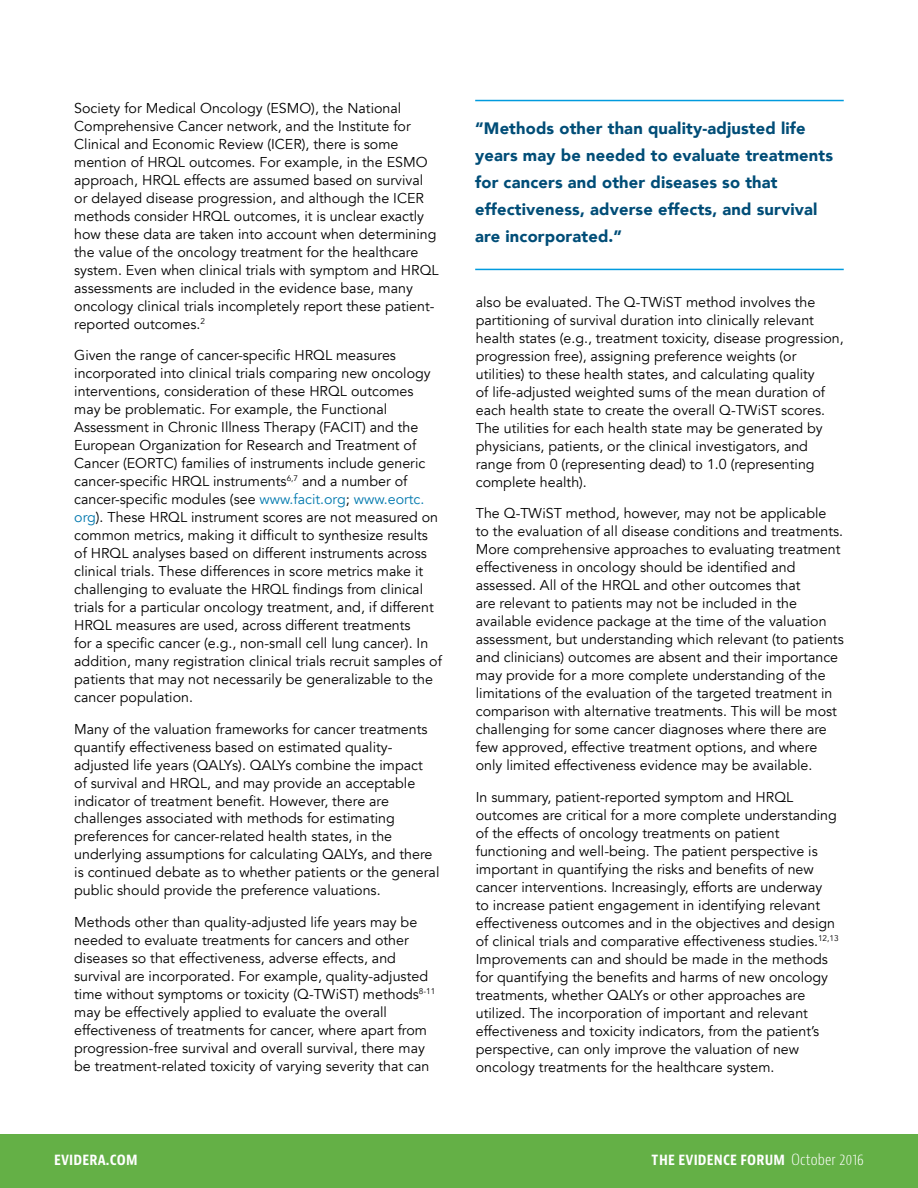
<style>
.page{position:relative;width:918px;height:1188px;background:#fff}
.page>*{position:absolute;margin:0;border:0;box-sizing:border-box;transform-origin:0 0}
.t1{font:900 16.5px/27px "Avenir";letter-spacing:.01em;color:#004d77}
.t2{font:700 condensed 15px "Bernino Sans";letter-spacing:.01em;color:#fff}
.t3{font:14.25px/18px "Avenir";color:#000}
.s1{color:#0078ae}
.s2{font-weight:300}
</style>
<div class="page">
<div style="left:0;top:1134px;width:918px;height:54px;background:#64b046"></div>
<hr style="left:475px;top:100px;width:369px;height:1px;background:#009bde">
<hr style="left:475px;top:269px;width:369px;height:1px;background:#009bde">
<p class="t3" style="left:74px;top:99px;width:366px">Society for Medical Oncology (ESMO), the National Comprehensive Cancer network, and the Institute for Clinical and Economic Review (ICER), there is some mention of HRQL outcomes. For example, in the ESMO approach, HRQL effects are assumed based on survival or delayed disease progression, and although the ICER methods consider HRQL outcomes, it is unclear exactly how these data are taken into account when determining the value of the oncology treatment for the healthcare system. Even when clinical trials with symptom and HRQL assessments are included in the evidence base, many oncology clinical trials incompletely report these patient&shy;reported outcomes.<sup>2</sup></p>
<p class="t3" style="left:74px;top:346px;width:369px">Given the range of cancer-specific HRQL measures incorporated into clinical trials comparing new oncology interventions, consideration of these HRQL outcomes may be problematic. For example, the Functional Assessment in Chronic Illness Therapy (FACIT) and the European Organization for Research and Treatment of Cancer (EORTC) families of instruments include generic cancer-specific HRQL instruments<sup>6,7</sup> and a number of cancer-specific modules (see <span class="s1">www.facit.org</span>; <span class="s1">www.eortc. org</span>). These HRQL instrument scores are not measured on common metrics, making it difficult to synthesize results of HRQL analyses based on different instruments across clinical trials. These differences in score metrics make it challenging to evaluate the HRQL findings from clinical trials for a particular oncology treatment, and, if different HRQL measures are used, across different treatments<br>for a specific cancer (e.g., non-small cell lung cancer). In addition, many registration clinical trials recruit samples of patients that may not necessarily be generalizable to the cancer population.</p>
<p class="t3" style="left:74px;top:720px;width:367px">Many of the valuation frameworks for cancer treatments quantify effectiveness based on estimated quality&shy;adjusted life years (QALYs). QALYs combine the impact<br>of survival and HRQL, and may provide an acceptable indicator of treatment benefit. However, there are challenges associated with methods for estimating preferences for cancer-related health states, in the underlying assumptions for calculating QALYs, and there is continued debate as to whether patients or the general public should provide the preference valuations.</p>
<p class="t3" style="left:74px;top:913px;width:363px">Methods other than quality-adjusted life years may be needed to evaluate treatments for cancers and other diseases so that effectiveness, adverse effects, and survival are incorporated. For example, quality-adjusted time without symptoms or toxicity (Q-TWiST) methods<sup>8-11 </sup>may be effectively applied to evaluate the overall effectiveness of treatments for cancer, where apart from progression-free survival and overall survival, there may be treatment-related toxicity of varying severity that can</p>
<p class="t1" style="left:475px;top:114px;width:359px">“Methods other than quality-adjusted life years may be needed to evaluate treatments for cancers and other diseases so that effectiveness, adverse effects, and survival are incorporated.”</p>
<p class="t3" style="left:476px;top:293px;width:369px">also be evaluated. The Q-TWiST method involves the partitioning of survival duration into clinically relevant health states (e.g., treatment toxicity, disease progression, progression free), assigning preference weights (or utilities) to these health states, and calculating quality<br>of life-adjusted weighted sums of the mean duration of each health state to create the overall Q-TWiST scores.<br>The utilities for each health state may be generated by physicians, patients, or the clinical investigators, and range from 0 (representing dead) to 1.0 (representing complete health).</p>
<p class="t3" style="left:476px;top:505px;width:369px">The Q-TWiST method, however, may not be applicable<br>to the evaluation of all disease conditions and treatments.<br>More comprehensive approaches to evaluating treatment effectiveness in oncology should be identified and assessed. All of the HRQL and other outcomes that<br>are relevant to patients may not be included in the available evidence package at the time of the valuation assessment, but understanding which relevant (to patients and clinicians) outcomes are absent and their importance may provide for a more complete understanding of the limitations of the evaluation of the targeted treatment in comparison with alternative treatments. This will be most challenging for some cancer diagnoses where there are few approved, effective treatment options, and where only limited effectiveness evidence may be available.</p>
<p class="t3" style="left:476px;top:788px;width:364px">In summary, patient-reported symptom and HRQL outcomes are critical for a more complete understanding of the effects of oncology treatments on patient functioning and well-being. The patient perspective is important in quantifying the risks and benefits of new cancer interventions. Increasingly, efforts are underway to increase patient engagement in identifying relevant effectiveness outcomes and in the objectives and design of clinical trials and comparative effectiveness studies.<sup>12,13<br></sup>Improvements can and should be made in the methods for quantifying the benefits and harms of new oncology treatments, whether QALYs or other approaches are utilized. The incorporation of important and relevant effectiveness and toxicity indicators, from the patient’s perspective, can only improve the valuation of new oncology treatments for the healthcare system.</p>
<p class="t2" style="left:54px;top:1150px;width:85px">EVIDERA.COM</p>
<p class="t2" style="left:652px;top:1150px;width:214px">THE EVIDENCE FORUM <span class="s2">October 2016</span></p>
</div>
